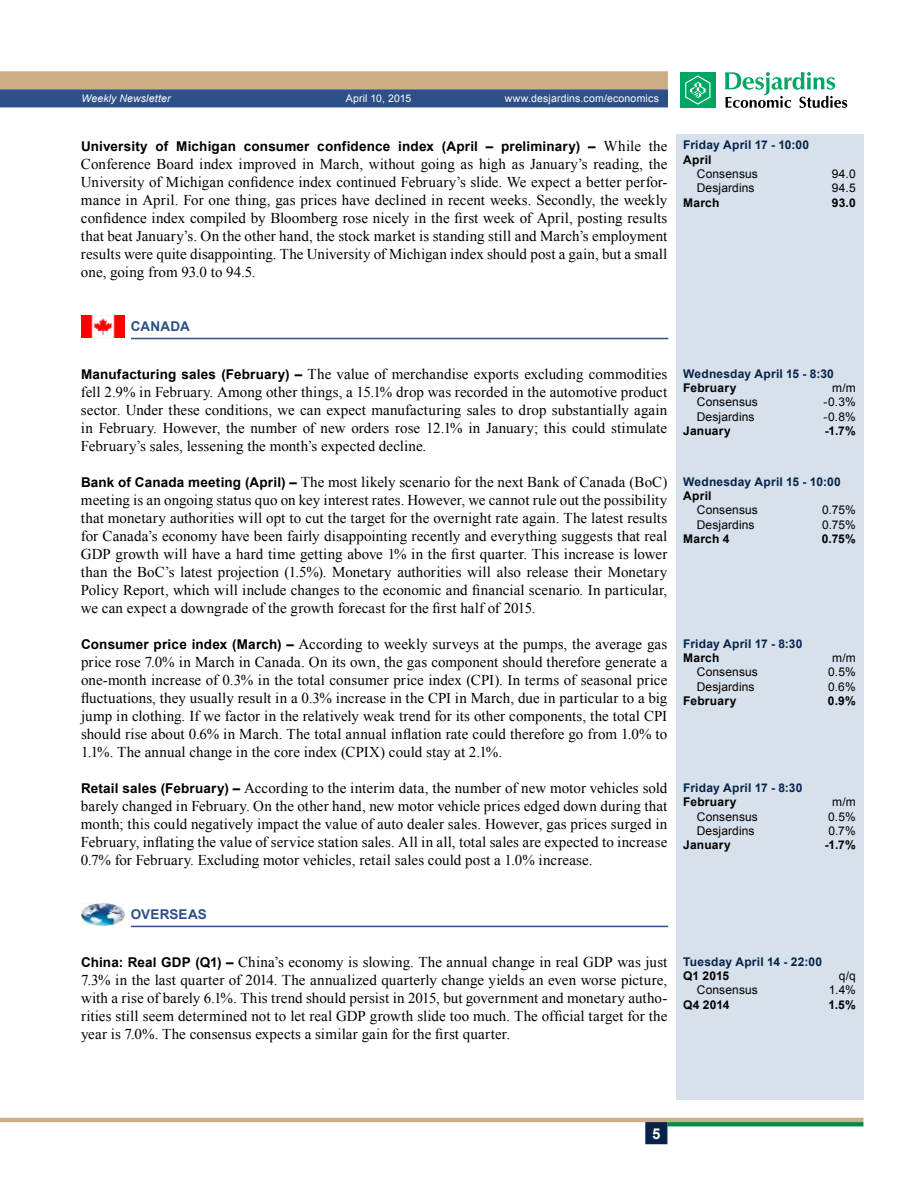
<style>
.page{position:relative;width:918px;height:1188px;background:#fff}
.page>*{position:absolute;margin:0;border:0;box-sizing:border-box;transform-origin:0 0}
.t1{font:15px/18px "Times New Roman";letter-spacing:.005em;color:#000;text-align:justify}
.t2{font:700 15px "Arial";color:#fff}
.t3{font:700 13.5px "Arial";letter-spacing:.015em;color:#000}
.t4{font:700 13.5px "Arial";letter-spacing:.015em;color:#2d5088}
.t5{font:12px "Arial";letter-spacing:.01em;color:#000}
.t6{font:700 12px "Arial";letter-spacing:.02em;color:#05234b}
.t7{font:700 12px "Arial";letter-spacing:.02em;color:#000}
.t8{font:10.5px "Arial";letter-spacing:.015em;color:#fff}
.t9{font:italic 10.5px "Arial";letter-spacing:.01em;color:#fff}
.s1{font-family:"Times New Roman";font-weight:400;font-size:15px}
.s2{font-family:"Arial";font-weight:700;font-size:13.5px}
</style>
<div class="page">
<hr style="left:0;top:1118px;width:863px;height:4px;background:#cdae84">
<svg style="left:667px;top:1122px;width:196px;height:4px"></svg>
<div style="left:645px;top:1122px;width:22px;height:22px;background:#05234b;border:2px solid #05234b"></div>
<svg style="left:0;top:71px;width:668px;height:36px;background:#7f8087"></svg>
<div style="left:680px;top:72px;width:36px;height:36px;background:#00a664"></div>
<svg style="left:685px;top:75px;width:25px;height:30px"></svg>
<svg style="left:725px;top:72px;width:122px;height:36px"></svg>
<hr style="left:131px;top:338px;width:537px;height:1px;background:#2d5088">
<img style="left:81px;top:316px;width:43px;height:21px">
<hr style="left:131px;top:926px;width:537px;height:1px;background:#2d5088">
<img style="left:81px;top:904px;width:43px;height:21px">
<div style="left:676px;top:134px;width:187px;height:966px;background:#d7e1eb"></div>
<p class="t9" style="left:81px;top:92px;width:91px">Weekly Newsletter</p>
<p class="t8" style="left:346px;top:92px;width:67px">April 10, 2015</p>
<p class="t8" style="left:505px;top:92px;width:156px">www.desjardins.com/economics</p>
<p class="t3" style="left:81px;top:137px;width:588px">University of Michigan consumer confidence index (April – preliminary) – <span class="s1">While the</span></p>
<p class="t1" style="left:81px;top:155px;width:588px">Conference Board index improved in March, without going as high as January’s reading, the University of Michigan confidence index continued February’s slide. We expect a better perfor&shy;mance in April. For one thing, gas prices have declined in recent weeks. Secondly, the weekly confidence index compiled by Bloomberg rose nicely in the first week of April, posting results that beat January’s. On the other hand, the stock market is standing still and March’s employment results were quite disappointing. The University of Michigan index should post a gain, but a small one, going from 93.0 to 94.5.</p>
<p class="t6" style="left:683px;top:137px;width:127px">Friday April 17 - 10:00</p>
<p class="t7" style="left:683px;top:151px;width:30px">April</p>
<p class="t5" style="left:697px;top:166px;width:63px">Consensus</p>
<p class="t5" style="left:832px;top:166px;width:25px">94.0</p>
<p class="t5" style="left:697px;top:180px;width:59px">Desjardins</p>
<p class="t5" style="left:832px;top:180px;width:25px">94.5</p>
<p class="t7" style="left:683px;top:195px;width:38px">March</p>
<p class="t7" style="left:832px;top:195px;width:25px">93.0</p>
<p class="t4" style="left:131px;top:317px;width:41px">Canada</p>
<p class="t1" style="left:81px;top:364px;width:588px"><span class="s2">Manufacturing sales (February) –</span> The value of merchandise exports excluding commodities fell 2.9% in February. Among other things, a 15.1% drop was recorded in the automotive product sector. Under these conditions, we can expect manufacturing sales to drop substantially again in February. However, the number of new orders rose 12.1% in January; this could stimulate February’s sales, lessening the month’s expected decline.</p>
<p class="t1" style="left:81px;top:472px;width:588px"><span class="s2">Bank of Canada meeting (April) –</span> The most likely scenario for the next Bank of Canada (BoC) meeting is an ongoing status quo on key interest rates. However, we cannot rule out the possibility that monetary authorities will opt to cut the target for the overnight rate again. The latest results for Canada’s economy have been fairly disappointing recently and everything suggests that real GDP growth will have a hard time getting above 1% in the first quarter. This increase is lower than the BoC’s latest projection (1.5%). Monetary authorities will also release their Monetary Policy Report, which will include changes to the economic and financial scenario. In particular, we can expect a downgrade of the growth forecast for the first half of 2015.</p>
<p class="t1" style="left:81px;top:634px;width:588px"><span class="s2">Consumer price index (March) –</span> According to weekly surveys at the pumps, the average gas price rose 7.0% in March in Canada. On its own, the gas component should therefore generate a one-month increase of 0.3% in the total consumer price index (CPI). In terms of seasonal price fluctuations, they usually result in a 0.3% increase in the CPI in March, due in particular to a big jump in clothing. If we factor in the relatively weak trend for its other components, the total CPI should rise about 0.6% in March. The total annual inflation rate could therefore go from 1.0% to 1.1%. The annual change in the core index (CPIX) could stay at 2.1%.</p>
<p class="t1" style="left:81px;top:778px;width:588px"><span class="s2">Retail sales (February) –</span> According to the interim data, the number of new motor vehicles sold barely changed in February. On the other hand, new motor vehicle prices edged down during that month; this could negatively impact the value of auto dealer sales. However, gas prices surged in February, inflating the value of service station sales. All in all, total sales are expected to increase 0.7% for February. Excluding motor vehicles, retail sales could post a 1.0% increase.</p>
<p class="t6" style="left:683px;top:365px;width:152px">Wednesday April 15 - 8:30</p>
<p class="t7" style="left:683px;top:380px;width:55px">February</p>
<p class="t5" style="left:832px;top:380px;width:25px">m/m</p>
<p class="t5" style="left:697px;top:394px;width:63px">Consensus</p>
<p class="t5" style="left:824px;top:394px;width:34px">-0.3%</p>
<p class="t5" style="left:697px;top:409px;width:59px">Desjardins</p>
<p class="t5" style="left:823px;top:409px;width:34px">-0.8%</p>
<p class="t7" style="left:683px;top:423px;width:49px">January</p>
<p class="t7" style="left:825px;top:423px;width:32px">-1.7%</p>
<p class="t6" style="left:683px;top:473px;width:159px">Wednesday April 15 - 10:00</p>
<p class="t7" style="left:683px;top:488px;width:30px">April</p>
<p class="t5" style="left:697px;top:502px;width:63px">Consensus</p>
<p class="t5" style="left:822px;top:502px;width:35px">0.75%</p>
<p class="t5" style="left:697px;top:517px;width:59px">Desjardins</p>
<p class="t5" style="left:822px;top:517px;width:35px">0.75%</p>
<p class="t7" style="left:683px;top:531px;width:48px">March 4</p>
<p class="t7" style="left:822px;top:531px;width:35px">0.75%</p>
<p class="t6" style="left:683px;top:635px;width:121px">Friday April 17 - 8:30</p>
<p class="t7" style="left:683px;top:650px;width:38px">March</p>
<p class="t5" style="left:832px;top:650px;width:25px">m/m</p>
<p class="t5" style="left:697px;top:664px;width:63px">Consensus</p>
<p class="t5" style="left:828px;top:664px;width:29px">0.5%</p>
<p class="t5" style="left:697px;top:679px;width:59px">Desjardins</p>
<p class="t5" style="left:828px;top:679px;width:29px">0.6%</p>
<p class="t7" style="left:683px;top:693px;width:55px">February</p>
<p class="t7" style="left:828px;top:693px;width:29px">0.9%</p>
<p class="t6" style="left:683px;top:780px;width:121px">Friday April 17 - 8:30</p>
<p class="t7" style="left:683px;top:794px;width:55px">February</p>
<p class="t5" style="left:832px;top:794px;width:25px">m/m</p>
<p class="t5" style="left:697px;top:808px;width:63px">Consensus</p>
<p class="t5" style="left:828px;top:808px;width:29px">0.5%</p>
<p class="t5" style="left:697px;top:823px;width:59px">Desjardins</p>
<p class="t5" style="left:828px;top:823px;width:29px">0.7%</p>
<p class="t7" style="left:683px;top:837px;width:49px">January</p>
<p class="t7" style="left:825px;top:837px;width:32px">-1.7%</p>
<p class="t4" style="left:131px;top:905px;width:77px">Overseas</p>
<p class="t1" style="left:81px;top:952px;width:588px"><span class="s2">China: Real GDP (Q1) –</span> China’s economy is slowing. The annual change in real GDP was just 7.3% in the last quarter of 2014. The annualized quarterly change yields an even worse picture, with a rise of barely 6.1%. This trend should persist in 2015, but government and monetary autho&shy;rities still seem determined not to let real GDP growth slide too much. The official target for the year is 7.0%. The consensus expects a similar gain for the first quarter.</p>
<p class="t6" style="left:683px;top:953px;width:140px">Tuesday April 14 - 22:00</p>
<p class="t7" style="left:683px;top:968px;width:47px">Q1 2015</p>
<p class="t5" style="left:839px;top:968px;width:18px">q/q</p>
<p class="t5" style="left:697px;top:982px;width:63px">Consensus</p>
<p class="t5" style="left:829px;top:982px;width:28px">1.4%</p>
<p class="t7" style="left:683px;top:997px;width:48px">Q4 2014</p>
<p class="t7" style="left:828px;top:997px;width:29px">1.5%</p>
<p class="t2" style="left:652px;top:1124px;width:10px">5</p>
</div>
